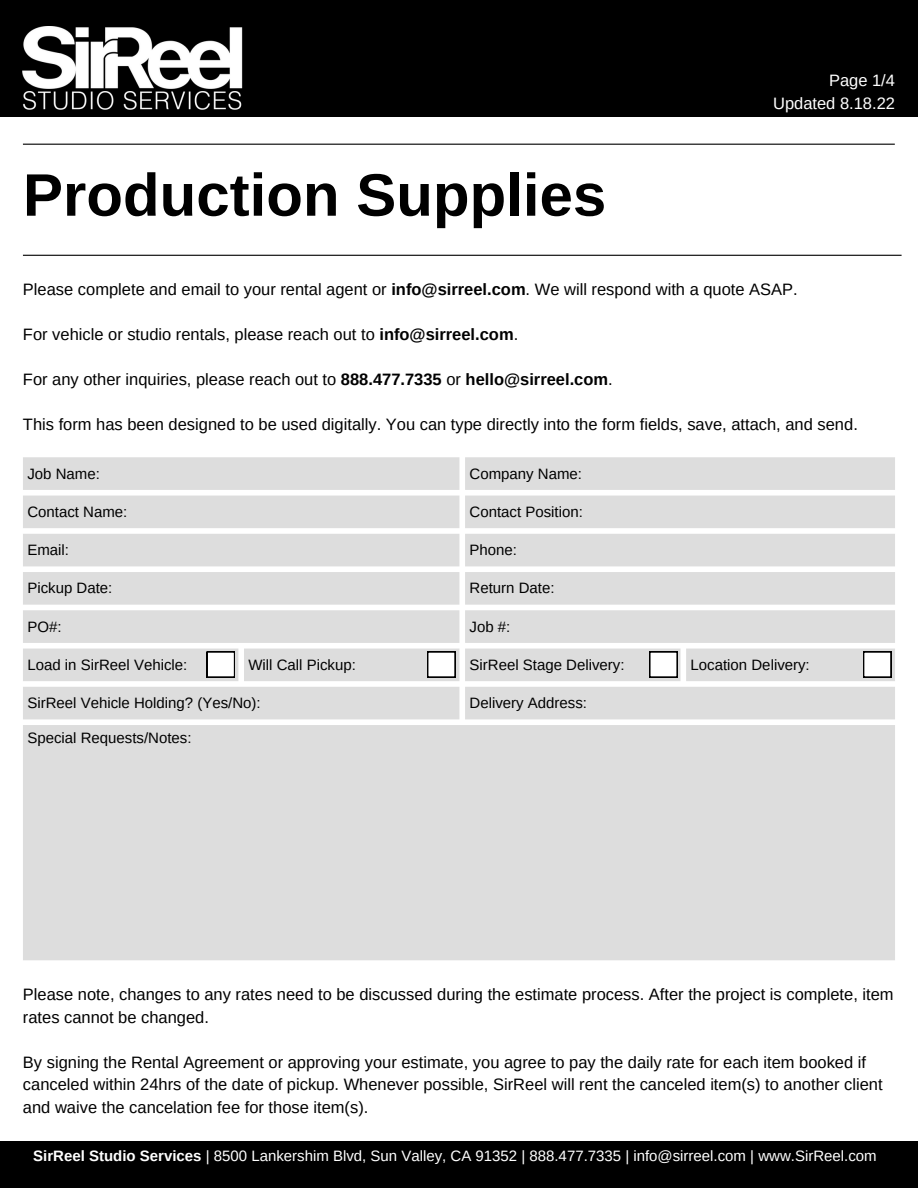
<style>
.page{position:relative;width:918px;height:1188px;background:#fff}
.page>*{position:absolute;margin:0;border:0;box-sizing:border-box;transform-origin:0 0}
.t1{font:700 60px "Arimo";color:#000}
.t2{font:16.5px/22.5px "Arimo";color:#000}
.t3{font:16.5px/22.5px "Arimo";color:#fff;text-align:right}
.t4{font:15px "Arimo";color:#000}
.t5{font:15px "Arimo";color:#fff}
.s1{font-weight:700}
</style>
<div class="page">
<div style="left:0;top:0;width:918px;height:117px;background:#000"></div>
<img style="left:23px;top:26px;width:219px;height:84px">
<hr style="left:23px;top:144px;width:872px;height:1px;background:#000">
<hr style="left:23px;top:255px;width:879px;height:1px;background:#000">
<svg style="left:23px;top:457px;width:872px;height:503px;background:#dfdfdf"></svg>
<svg style="left:207px;top:652px;width:28px;height:25px"></svg>
<svg style="left:427px;top:652px;width:28px;height:25px"></svg>
<svg style="left:649px;top:652px;width:29px;height:25px"></svg>
<svg style="left:863px;top:652px;width:28px;height:25px"></svg>
<div style="left:0;top:1142px;width:918px;height:46px;background:#000"></div>
<h1 class="t1" style="left:23px;top:161px;width:585px">Production Supplies</h1>
<p class="t3" style="left:773px;top:69px;width:123px">Page 1/4<br>Updated 8.18.22</p>
<p class="t2" style="left:23px;top:278px;width:776px">Please complete and email to your rental agent or <span class="s1">info@sirreel.com</span>. We will respond with a quote ASAP.</p>
<p class="t2" style="left:23px;top:323px;width:497px">For vehicle or studio rentals, please reach out to <span class="s1">info@sirreel.com</span>.</p>
<p class="t2" style="left:23px;top:368px;width:591px">For any other inquiries, please reach out to <span class="s1">888.477.7335</span> or <span class="s1">hello@sirreel.com</span>.</p>
<p class="t2" style="left:23px;top:413px;width:836px">This form has been designed to be used digitally. You can type directly into the form fields, save, attach, and send.</p>
<p class="t4" style="left:27px;top:465px;width:74px">Job Name:</p>
<p class="t4" style="left:470px;top:465px;width:114px">Company Name:</p>
<p class="t4" style="left:27px;top:503px;width:101px">Contact Name:</p>
<p class="t4" style="left:470px;top:503px;width:115px">Contact Position:</p>
<p class="t4" style="left:27px;top:542px;width:43px">Email:</p>
<p class="t4" style="left:470px;top:542px;width:49px">Phone:</p>
<p class="t4" style="left:27px;top:580px;width:86px">Pickup Date:</p>
<p class="t4" style="left:470px;top:580px;width:86px">Return Date:</p>
<p class="t4" style="left:27px;top:618px;width:36px">PO#:</p>
<p class="t4" style="left:470px;top:618px;width:42px">Job #:</p>
<p class="t4" style="left:27px;top:656px;width:162px">Load in SirReel Vehicle:</p>
<p class="t4" style="left:249px;top:656px;width:109px">Will Call Pickup:</p>
<p class="t4" style="left:470px;top:656px;width:156px">SirReel Stage Delivery:</p>
<p class="t4" style="left:691px;top:656px;width:121px">Location Delivery:</p>
<p class="t4" style="left:27px;top:695px;width:235px">SirReel Vehicle Holding? (Yes/No):</p>
<p class="t4" style="left:470px;top:695px;width:119px">Delivery Address:</p>
<p class="t4" style="left:27px;top:729px;width:166px">Special Requests/Notes:</p>
<p class="t2" style="left:23px;top:983px;width:872px">Please note, changes to any rates need to be discussed during the estimate process. After the project is complete, item rates cannot be changed.</p>
<p class="t2" style="left:23px;top:1051px;width:861px">By signing the Rental Agreement or approving your estimate, you agree to pay the daily rate for each item booked if canceled within 24hrs of the date of pickup. Whenever possible, SirReel will rent the canceled item(s) to another client and waive the cancelation fee for those item(s).</p>
<p class="t5" style="left:33px;top:1147px;width:845px"><span class="s1">SirReel Studio Services</span> | 8500 Lankershim Blvd, Sun Valley, CA 91352 | 888.477.7335 | info@sirreel.com | www.SirReel.com</p>
</div>
